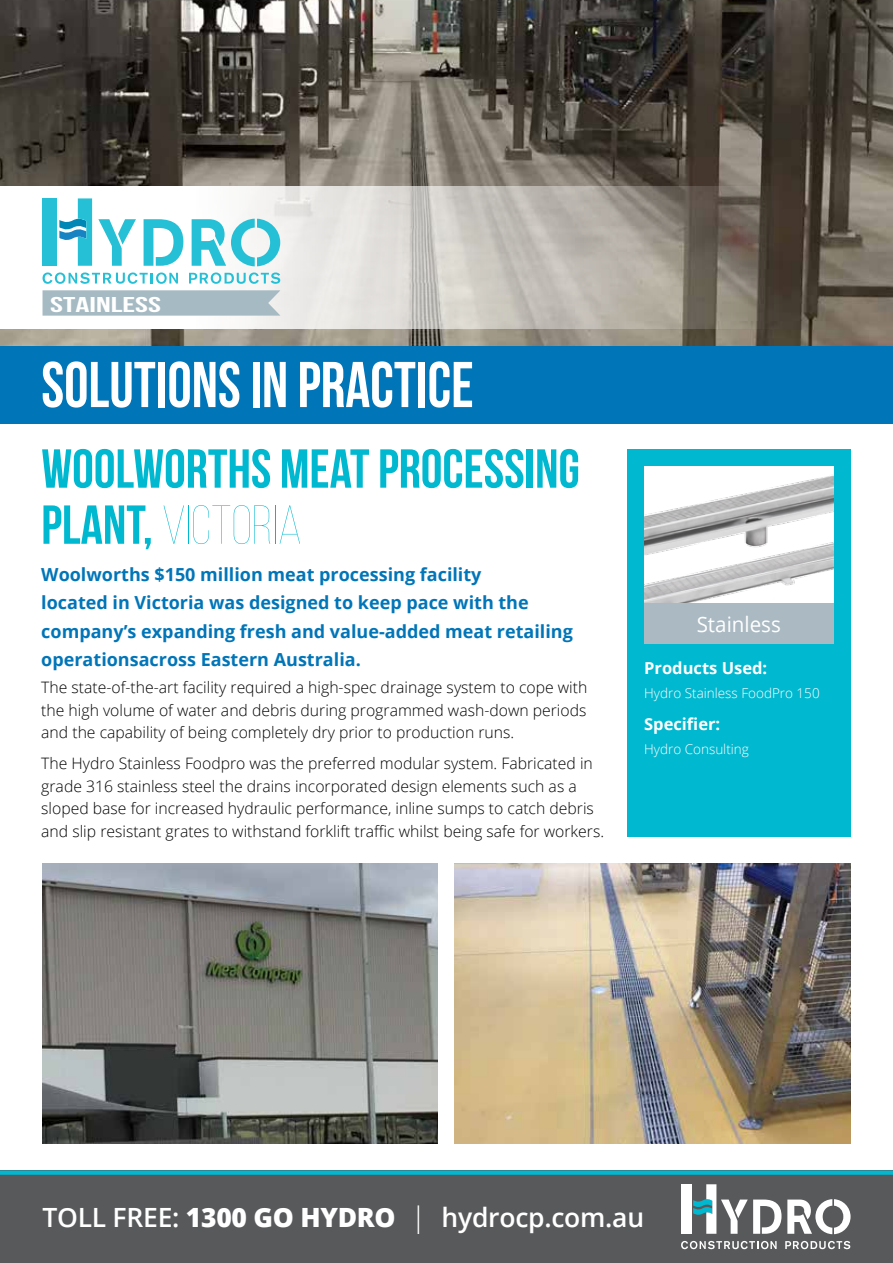
<style>
.page{position:relative;width:893px;height:1263px;background:#fff}
.page>*{position:absolute;margin:0;border:0;box-sizing:border-box;transform-origin:0 0}
.t1{font:64.5px "Bebas Neue";color:#fff;scale:.95 1}
.t2{font:54.75px/56.1px "Bebas Neue";color:#00b8cf}
.t3{font:600 26.55px "Open Sans";letter-spacing:-.01em;color:#fff}
.t4{font:700 21.45px "Bebas Neue";color:#fff;scale:1.61 1}
.t5{font:21.3px "Open Sans";color:#fff}
.t6{font:700 18px/28.5px "Open Sans";color:#0075b8}
.t7{font:700 16.5px "Open Sans";color:#fff}
.t8{font:300 15.75px/22.5px "Open Sans";color:#000;text-align:justify}
.t9{font:300 13.5px "Open Sans";color:#fff}
.s1{font-weight:100}
.s2{font-weight:800}
.s3{font-weight:300;font-size:39.75px}
</style>
<div class="page">
<img style="left:43px;top:863px;width:395px;height:281px">
<div style="left:0;top:345px;width:893px;height:79px;background:#0075b8"></div>
<img style="left:0;top:0;width:893px;height:345px">
<div style="left:0;top:1170px;width:893px;height:93px;background:#58595b"></div>
<div style="left:681px;top:1184px;width:10px;height:50px;background:#fff"></div>
<svg style="left:681px;top:1241px;width:96px;height:8px"></svg>
<svg style="left:785px;top:1241px;width:65px;height:8px"></svg>
<svg style="left:787px;top:1199px;width:64px;height:35px"></svg>
<svg style="left:693px;top:1184px;width:88px;height:50px"></svg>
<div style="left:0;top:1170px;width:893px;height:5px;background:#00b8cf"></div>
<div style="left:627px;top:449px;width:223px;height:387px;background:#00b8cf"></div>
<img style="left:644px;top:466px;width:189px;height:54px">
<img style="left:644px;top:520px;width:189px;height:83px">
<div style="left:644px;top:603px;width:189px;height:41px;background:#aab9c2"></div>
<svg style="left:0;top:186px;width:778px;height:142px"></svg>
<svg style="left:144px;top:219px;width:39px;height:47px"></svg>
<svg style="left:192px;top:219px;width:88px;height:47px"></svg>
<svg style="left:98px;top:219px;width:38px;height:47px"></svg>
<div style="left:43px;top:198px;width:14px;height:68px;background:#25c0d5"></div>
<svg style="left:59px;top:198px;width:33px;height:68px"></svg>
<svg style="left:43px;top:272px;width:135px;height:12px"></svg>
<svg style="left:189px;top:272px;width:91px;height:12px"></svg>
<svg style="left:43px;top:290px;width:237px;height:26px;background:#a9bcc5"></svg>
<img style="left:454px;top:863px;width:397px;height:281px">
<h3 class="t4" style="left:50px;top:292px;width:70px">STAINLESS</h3>
<h1 class="t1" style="left:41px;top:349px;width:457px">SOLUTIONS IN PRACTICE</h1>
<h2 class="t2" style="left:41px;top:440px;width:540px">WOOLWORTHS MEAT PROCESSING<br>PLANT, <span class="s1">VICTORIA</span></h2>
<p class="t6" style="left:41px;top:559px;width:533px">Woolworths $150 million meat processing facility<br>located in Victoria was designed to keep pace with the company’s expanding fresh and value-added meat retailing operationsacross Eastern Australia.</p>
<p class="t8" style="left:41px;top:676px;width:548px">The state-of-the-art facility required a high-spec drainage system to cope with the high volume of water and debris during programmed wash-down periods and the capability of being completely dry prior to production runs.</p>
<p class="t8" style="left:41px;top:752px;width:564px;text-align:left">The Hydro Stainless Foodpro was the preferred modular system. Fabricated in grade 316 stainless steel the drains incorporated design elements such as a sloped base for increased hydraulic performance, inline sumps to catch debris and slip resistant grates to withstand forklift traffic whilst being safe for workers.</p>
<h3 class="t5" style="left:697px;top:609px;width:86px">Stainless</h3>
<p class="t7" style="left:644px;top:656px;width:125px">Products Used:</p>
<p class="t9" style="left:644px;top:683px;width:177px">Hydro Stainless FoodPro 150</p>
<p class="t7" style="left:644px;top:712px;width:78px">Specifier:</p>
<p class="t9" style="left:644px;top:740px;width:106px">Hydro Consulting</p>
<h3 class="t3" style="left:43px;top:1199px;width:603px">TOLL FREE: <span class="s2">1300 GO HYDRO</span> <span class="s3">I</span> hydrocp.com.au</h3>
</div>
